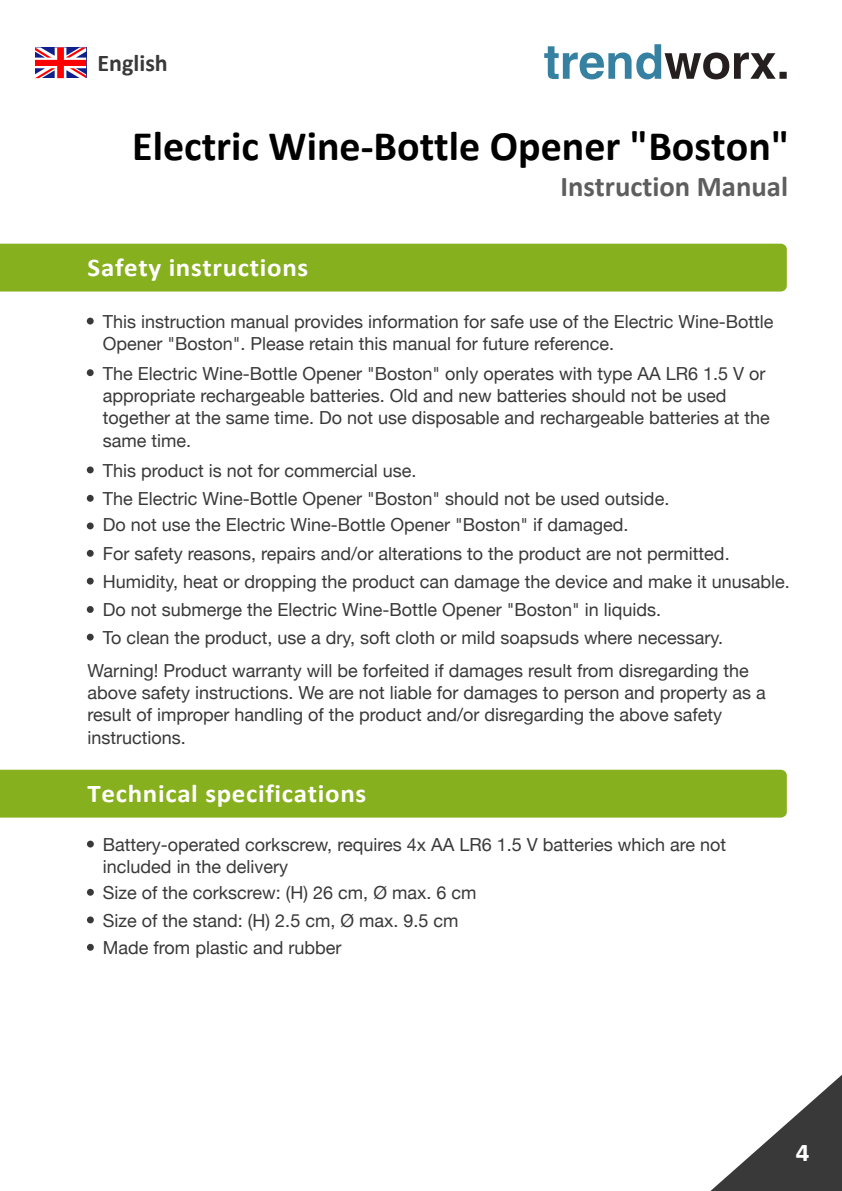
<style>
.page{position:relative;width:842px;height:1191px;background:#fff}
.page>*{position:absolute;margin:0;border:0;box-sizing:border-box;transform-origin:0 0}
.t1{font:700 42px "Calibri";color:#000}
.t2{font:700 28.8px "Calibri";color:#5e5e5e}
.t3{font:700 25.6px "Calibri";letter-spacing:.025em;color:#fff;scale:1.05 1}
.t4{font:700 24px "Calibri";color:#383938}
.t5{font:18px/22.4px "Helvetica Neue";color:#383938}
</style>
<div class="page">
<div style="left:87px;top:466px;width:7px;height:7px;background:#383938;border-radius:50%"></div>
<div style="left:87px;top:369px;width:7px;height:7px;background:#383938;border-radius:50%"></div>
<div style="left:87px;top:318px;width:7px;height:6px;background:#383938;border-radius:50%"></div>
<div style="left:87px;top:495px;width:7px;height:7px;background:#383938;border-radius:50%"></div>
<div style="left:87px;top:522px;width:7px;height:7px;background:#383938;border-radius:50%"></div>
<div style="left:87px;top:577px;width:7px;height:7px;background:#383938;border-radius:50%"></div>
<div style="left:87px;top:550px;width:7px;height:7px;background:#383938;border-radius:50%"></div>
<div style="left:87px;top:606px;width:7px;height:7px;background:#383938;border-radius:50%"></div>
<div style="left:87px;top:633px;width:7px;height:7px;background:#383938;border-radius:50%"></div>
<div style="left:87px;top:944px;width:7px;height:6px;background:#383938;border-radius:50%"></div>
<div style="left:87px;top:840px;width:7px;height:7px;background:#383938;border-radius:50%"></div>
<div style="left:87px;top:888px;width:7px;height:7px;background:#383938;border-radius:50%"></div>
<div style="left:87px;top:916px;width:7px;height:7px;background:#383938;border-radius:50%"></div>
<svg style="left:710px;top:1075px;width:132px;height:116px"></svg>
<div style="left:0;top:769px;width:787px;height:48px;background:#87b01e"></div>
<div style="left:0;top:244px;width:787px;height:47px;background:#87b01e"></div>
<svg style="left:35px;top:47px;width:51px;height:31px"></svg>
<svg style="left:544px;top:44px;width:243px;height:35px"></svg>
<h3 class="t4" style="left:98px;top:48px;width:72px">English</h3>
<h1 class="t1" style="left:132px;top:120px;width:659px">Electric Wine-Bottle Opener "Boston"</h1>
<h2 class="t2" style="left:560px;top:168px;width:229px">Instruction Manual</h2>
<h3 class="t3" style="left:88px;top:251px;width:212px">Safety instructions</h3>
<p class="t5" style="left:103px;top:310px;width:672px">This instruction manual provides information for safe use of the Electric Wine-Bottle<br>Opener "Boston". Please retain this manual for future reference.</p>
<p class="t5" style="left:103px;top:362px;width:669px">The Electric Wine-Bottle Opener "Boston" only operates with type AA LR6 1.5 V or appropriate rechargeable batteries. Old and new batteries should not be used together at the same time. Do not use disposable and rechargeable batteries at the same time.</p>
<p class="t5" style="left:103px;top:456px;width:568px;line-height:28px">This product is not for commercial use.<br>The Electric Wine-Bottle Opener "Boston" should not be used outside.</p>
<p class="t5" style="left:103px;top:513px;width:527px">Do not use the Electric Wine-Bottle Opener "Boston" if damaged.</p>
<p class="t5" style="left:103px;top:542px;width:628px">For safety reasons, repairs and/or alterations to the product are not permitted.</p>
<p class="t5" style="left:103px;top:567px;width:688px;line-height:28px">Humidity, heat or dropping the product can damage the device and make it unusable.<br>Do not submerge the Electric Wine-Bottle Opener "Boston" in liquids.<br>To clean the product, use a dry, soft cloth or mild soapsuds where necessary.</p>
<p class="t5" style="left:87px;top:658px;width:680px">Warning! Product warranty will be forfeited if damages result from disregarding the above safety instructions. We are not liable for damages to person and property as a result of improper handling of the product and/or disregarding the above safety instructions.</p>
<h3 class="t3" style="left:88px;top:777px;width:267px">Technical specifications</h3>
<p class="t5" style="left:103px;top:833px;width:625px">Battery-operated corkscrew, requires 4x AA LR6 1.5 V batteries which are not included in the delivery</p>
<p class="t5" style="left:103px;top:878px;width:375px;line-height:28px">Size of the corkscrew: (H) 26 cm, Ø max. 6 cm<br>Size of the stand: (H) 2.5 cm, Ø max. 9.5 cm</p>
<p class="t5" style="left:103px;top:936px;width:240px">Made from plastic and rubber</p>
<h3 class="t3" style="left:796px;top:1136px;width:15px">4</h3>
</div>
